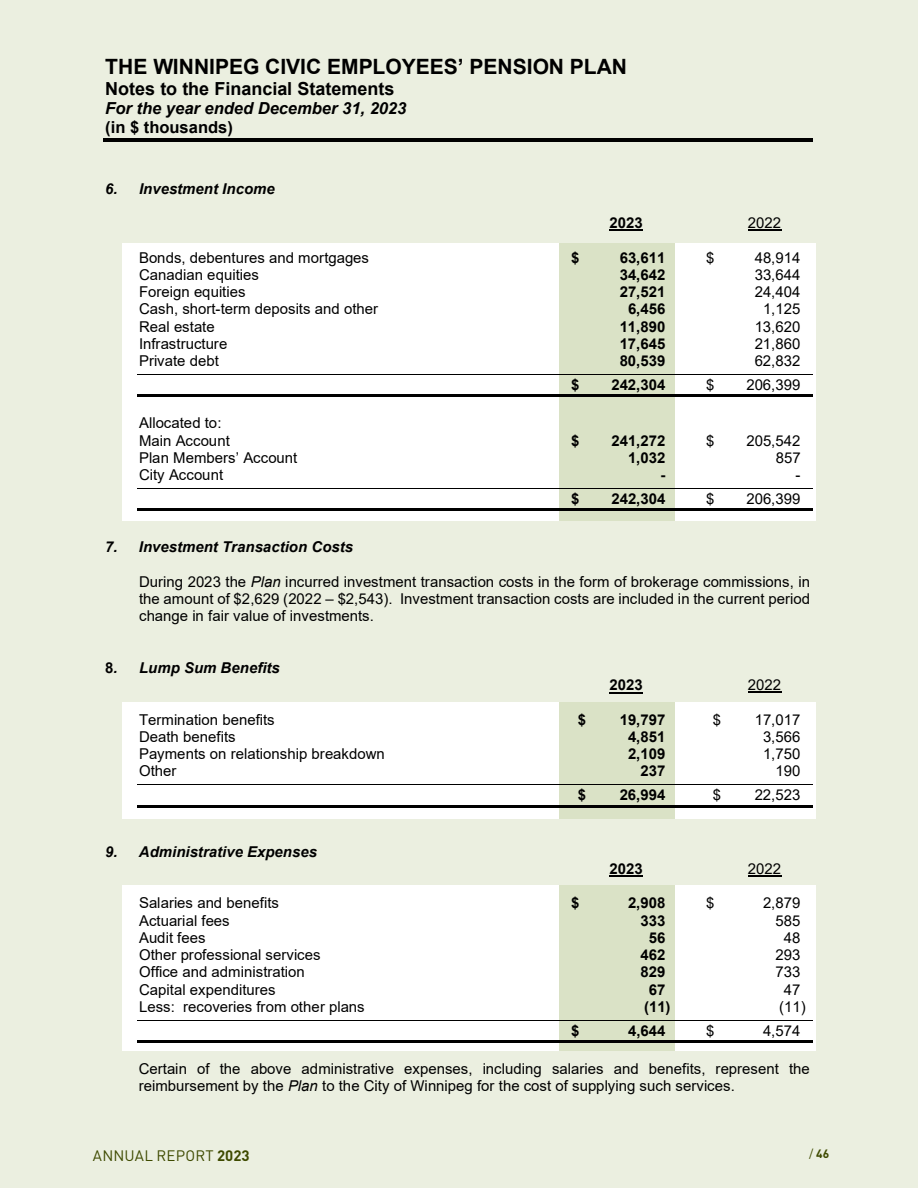
<style>
.page{position:relative;width:918px;height:1188px;background:#ebefe0}
.page>*{position:absolute;margin:0;border:0;box-sizing:border-box;transform-origin:0 0}
.t1{font:700 21px "Arial";color:#000}
.t2{font:700 18px "Arial";color:#000}
.t3{font:italic 700 16.5px "Arial";color:#000}
.t4{font:700 16.5px "Arial";color:#000}
.t5{font:15px/17.2px "Arial";color:#000}
.t6{font:700 15px "Arial";color:#000}
.t7{font:italic 700 15px "Arial";letter-spacing:.005em;color:#000}
.t8{font:15px "DINOT";letter-spacing:.005em;color:#3e4a00}
.t9{font:700 12px "DINOT";color:#3e4a00}
.s1{font-style:italic}
.s2{font-style:normal}
.s3{font-weight:700}
.s4{font-weight:400}
</style>
<div class="page">
<div style="left:123px;top:243px;width:693px;height:278px;background:#fff"></div>
<div style="left:559px;top:243px;width:115px;height:278px;background:#dae2c6"></div>
<div style="left:123px;top:702px;width:693px;height:117px;background:#fff"></div>
<div style="left:559px;top:702px;width:115px;height:117px;background:#dae2c6"></div>
<div style="left:123px;top:886px;width:693px;height:165px;background:#fff"></div>
<div style="left:559px;top:886px;width:115px;height:165px;background:#dae2c6"></div>
<hr style="left:103px;top:138px;width:709px;height:3px;background:#000">
<hr style="left:610px;top:230px;width:33px;height:1px;background:#000">
<hr style="left:748px;top:230px;width:33px;height:1px;background:#000">
<hr style="left:137px;top:374px;width:675px;height:1px;background:#000">
<hr style="left:137px;top:395px;width:675px;height:2px;background:#000">
<hr style="left:137px;top:488px;width:675px;height:1px;background:#000">
<hr style="left:137px;top:509px;width:675px;height:2px;background:#000">
<hr style="left:610px;top:692px;width:33px;height:1px;background:#000">
<hr style="left:748px;top:692px;width:33px;height:1px;background:#000">
<hr style="left:137px;top:784px;width:675px;height:1px;background:#000">
<hr style="left:137px;top:805px;width:675px;height:2px;background:#000">
<hr style="left:610px;top:876px;width:33px;height:1px;background:#000">
<hr style="left:748px;top:876px;width:33px;height:1px;background:#000">
<hr style="left:137px;top:1020px;width:675px;height:1px;background:#000">
<hr style="left:137px;top:1041px;width:675px;height:2px;background:#000">
<h1 class="t1" style="left:105px;top:51px;width:523px">THE WINNIPEG CIVIC EMPLOYEES’ PENSION PLAN</h1>
<p class="t2" style="left:105px;top:76px;width:291px">Notes to the Financial Statements</p>
<p class="t3" style="left:105px;top:98px;width:302px">For the year ended December 31, 2023</p>
<p class="t4" style="left:105px;top:116px;width:129px">(in $ thousands)</p>
<p class="t7" style="left:105px;top:178px;width:171px">6. Investment Income</p>
<p class="t6" style="left:610px;top:212px;width:35px">2023</p>
<p class="t5" style="left:748px;top:214px;width:35px">2022</p>
<p class="t5" style="left:139px;top:249px;width:231px">Bonds, debentures and mortgages</p>
<p class="t6" style="left:571px;top:247px;width:10px">$</p>
<p class="t6" style="left:620px;top:247px;width:47px">63,611</p>
<p class="t5" style="left:706px;top:249px;width:10px">$</p>
<p class="t5" style="left:755px;top:249px;width:47px">48,914</p>
<p class="t5" style="left:139px;top:266px;width:121px">Canadian equities</p>
<p class="t6" style="left:620px;top:264px;width:47px">34,642</p>
<p class="t5" style="left:755px;top:266px;width:47px">33,644</p>
<p class="t5" style="left:139px;top:283px;width:108px">Foreign equities</p>
<p class="t6" style="left:620px;top:281px;width:47px">27,521</p>
<p class="t5" style="left:755px;top:283px;width:47px">24,404</p>
<p class="t5" style="left:139px;top:300px;width:240px">Cash, short-term deposits and other</p>
<p class="t6" style="left:628px;top:298px;width:39px">6,456</p>
<p class="t5" style="left:763px;top:300px;width:39px">1,125</p>
<p class="t5" style="left:139px;top:318px;width:77px">Real estate</p>
<p class="t6" style="left:620px;top:316px;width:47px">11,890</p>
<p class="t5" style="left:755px;top:318px;width:47px">13,620</p>
<p class="t5" style="left:139px;top:335px;width:90px">Infrastructure</p>
<p class="t6" style="left:620px;top:333px;width:47px">17,645</p>
<p class="t5" style="left:755px;top:335px;width:47px">21,860</p>
<p class="t5" style="left:139px;top:352px;width:81px">Private debt</p>
<p class="t6" style="left:620px;top:350px;width:47px">80,539</p>
<p class="t5" style="left:755px;top:352px;width:47px">62,832</p>
<p class="t6" style="left:571px;top:374px;width:10px">$</p>
<p class="t6" style="left:611px;top:374px;width:56px">242,304</p>
<p class="t5" style="left:706px;top:376px;width:10px">$</p>
<p class="t5" style="left:746px;top:376px;width:56px">206,399</p>
<p class="t5" style="left:139px;top:414px;width:92px">Allocated to:<br>Main Account</p>
<p class="t6" style="left:571px;top:430px;width:10px">$</p>
<p class="t6" style="left:611px;top:430px;width:56px">241,272</p>
<p class="t5" style="left:706px;top:432px;width:10px">$</p>
<p class="t5" style="left:746px;top:432px;width:56px">205,542</p>
<p class="t5" style="left:139px;top:449px;width:160px">Plan Members’ Account</p>
<p class="t6" style="left:628px;top:447px;width:39px">1,032</p>
<p class="t5" style="left:776px;top:449px;width:26px">857</p>
<p class="t5" style="left:139px;top:466px;width:86px">City Account</p>
<p class="t6" style="left:661px;top:464px;width:6px">-</p>
<p class="t5" style="left:796px;top:466px;width:6px">-</p>
<p class="t6" style="left:571px;top:488px;width:10px">$</p>
<p class="t6" style="left:611px;top:488px;width:56px">242,304</p>
<p class="t5" style="left:706px;top:490px;width:10px">$</p>
<p class="t5" style="left:746px;top:490px;width:56px">206,399</p>
<p class="t7" style="left:105px;top:537px;width:249px">7. Investment Transaction Costs</p>
<p class="t5" style="left:139px;top:573px;width:672px;text-align:justify">During 2023 the <span class="s1">Plan</span> incurred investment transaction costs in the form of brokerage commissions, in the amount of $2,629 (2022 – $2,543). Investment transaction costs are included in the current period change in fair value of investments.</p>
<p class="t7" style="left:105px;top:658px;width:176px"><span class="s2">8</span>. Lump Sum Benefits</p>
<p class="t6" style="left:610px;top:674px;width:35px">2023</p>
<p class="t5" style="left:748px;top:676px;width:35px">2022</p>
<p class="t5" style="left:139px;top:711px;width:137px">Termination benefits</p>
<p class="t6" style="left:578px;top:709px;width:10px">$</p>
<p class="t6" style="left:620px;top:709px;width:47px">19,797</p>
<p class="t5" style="left:713px;top:711px;width:10px">$</p>
<p class="t5" style="left:755px;top:711px;width:47px">17,017</p>
<p class="t5" style="left:139px;top:728px;width:98px">Death benefits</p>
<p class="t6" style="left:628px;top:726px;width:39px">4,851</p>
<p class="t5" style="left:763px;top:728px;width:39px">3,566</p>
<p class="t5" style="left:139px;top:745px;width:247px">Payments on relationship breakdown</p>
<p class="t6" style="left:628px;top:743px;width:39px">2,109</p>
<p class="t5" style="left:763px;top:745px;width:39px">1,750</p>
<p class="t5" style="left:139px;top:762px;width:39px">Other</p>
<p class="t6" style="left:641px;top:761px;width:26px">237</p>
<p class="t5" style="left:776px;top:762px;width:26px">190</p>
<p class="t6" style="left:578px;top:785px;width:10px">$</p>
<p class="t6" style="left:620px;top:785px;width:47px">26,994</p>
<p class="t5" style="left:713px;top:786px;width:10px">$</p>
<p class="t5" style="left:755px;top:786px;width:47px">22,523</p>
<p class="t7" style="left:105px;top:841px;width:213px">9. Administrative Expenses</p>
<p class="t6" style="left:610px;top:858px;width:35px">2023</p>
<p class="t5" style="left:748px;top:860px;width:35px">2022</p>
<p class="t5" style="left:139px;top:894px;width:141px">Salaries and benefits</p>
<p class="t6" style="left:571px;top:892px;width:10px">$</p>
<p class="t6" style="left:628px;top:892px;width:39px">2,908</p>
<p class="t5" style="left:706px;top:894px;width:10px">$</p>
<p class="t5" style="left:763px;top:894px;width:39px">2,879</p>
<p class="t5" style="left:139px;top:912px;width:92px">Actuarial fees</p>
<p class="t6" style="left:641px;top:910px;width:26px">333</p>
<p class="t5" style="left:776px;top:912px;width:26px">585</p>
<p class="t5" style="left:139px;top:929px;width:68px">Audit fees</p>
<p class="t6" style="left:649px;top:927px;width:18px">56</p>
<p class="t5" style="left:784px;top:929px;width:18px">48</p>
<p class="t5" style="left:139px;top:946px;width:183px">Other professional services</p>
<p class="t6" style="left:641px;top:944px;width:26px">462</p>
<p class="t5" style="left:776px;top:946px;width:26px">293</p>
<p class="t5" style="left:139px;top:963px;width:167px">Office and administration</p>
<p class="t6" style="left:641px;top:962px;width:26px">829</p>
<p class="t5" style="left:776px;top:963px;width:26px">733</p>
<p class="t5" style="left:139px;top:981px;width:138px">Capital expenditures</p>
<p class="t6" style="left:649px;top:979px;width:18px">67</p>
<p class="t5" style="left:784px;top:981px;width:18px">47</p>
<p class="t5" style="left:139px;top:998px;width:227px">Less: recoveries from other plans</p>
<p class="t6" style="left:644px;top:996px;width:28px">(11)</p>
<p class="t5" style="left:779px;top:998px;width:28px">(11)</p>
<p class="t6" style="left:571px;top:1020px;width:10px">$</p>
<p class="t6" style="left:628px;top:1020px;width:39px">4,644</p>
<p class="t5" style="left:706px;top:1022px;width:10px">$</p>
<p class="t5" style="left:763px;top:1022px;width:39px">4,574</p>
<p class="t5" style="left:139px;top:1060px;width:673px">Certain of the above administrative expenses, including salaries and benefits, represent the reimbursement by the <span class="s1">Plan</span> to the City of Winnipeg for the cost of supplying such services.</p>
<p class="t8" style="left:93px;top:1146px;width:158px">ANNUAL REPORT <span class="s3">2023</span></p>
<p class="t9" style="left:809px;top:1146px;width:22px"><span class="s4">/</span> 46</p>
</div>
